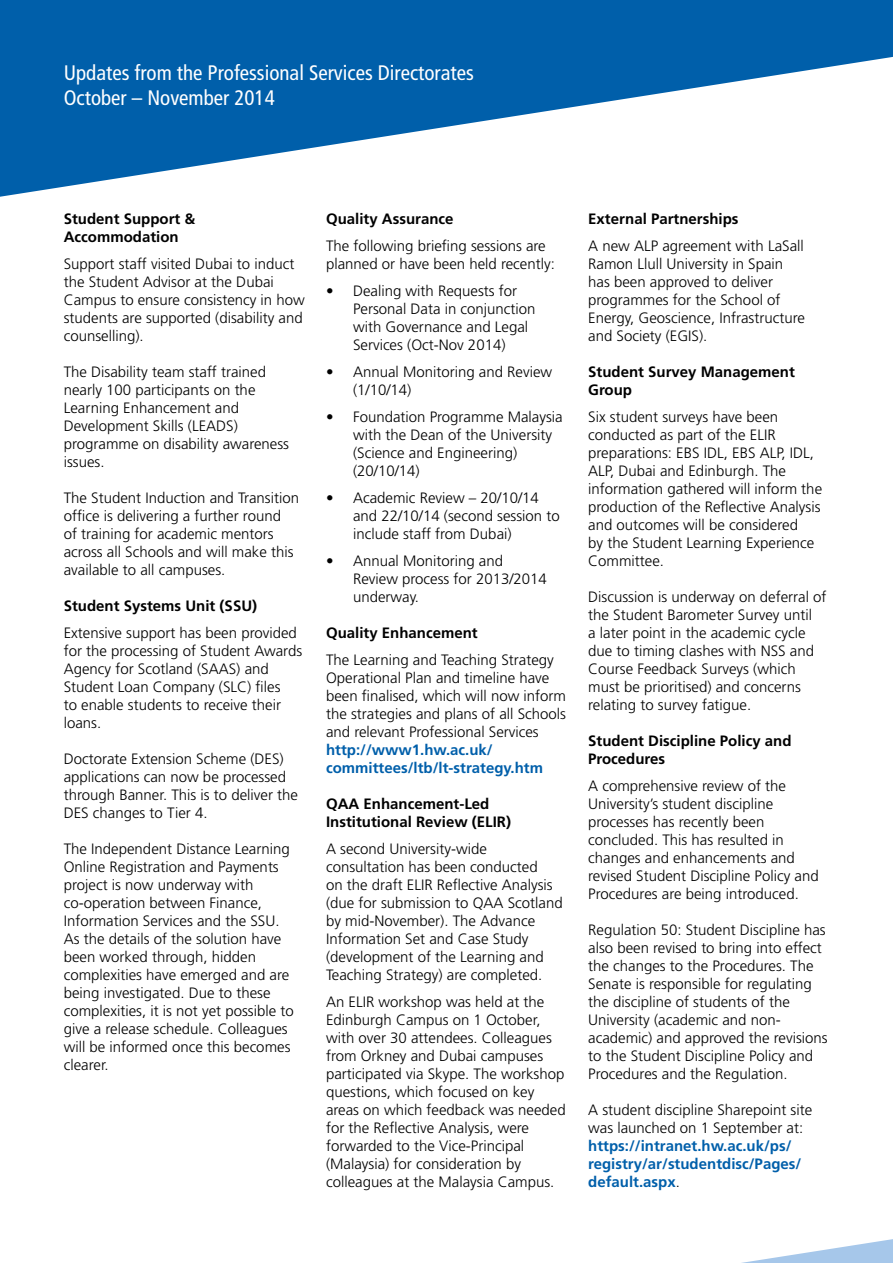
<style>
.page{position:relative;width:893px;height:1263px;background:#fff}
.page>*{position:absolute;margin:0;border:0;box-sizing:border-box;transform-origin:0 0}
.t1{font:condensed 21px/25.2px "Frutiger";color:#fff}
.t2{font:300 15px/18px "Frutiger";color:#000}
.t3{font:700 15px/18px "Frutiger";color:#000}
.t4{font:700 15px/18px "Frutiger";color:#005faa}
.s1{font-weight:300;color:#000}
</style>
<div class="page">
<svg style="left:0;top:0;width:893px;height:197px;fill:#005faa"></svg>
<svg style="left:741px;top:1239px;width:152px;height:24px"></svg>
<h1 class="t1" style="left:64px;top:60px;width:412px">Updates from the Professional Services Directorates<br>October – November 2014</h1>
<p class="t3" style="left:64px;top:210px;width:133px">Student Support &amp;<br>Accommodation</p>
<p class="t2" style="left:64px;top:255px;width:242px">Support staff visited Dubai to induct the Student Advisor at the Dubai<br>Campus to ensure consistency in how students are supported (disability and counselling).</p>
<p class="t2" style="left:64px;top:363px;width:227px">The Disability team staff trained nearly 100 participants on the<br>Learning Enhancement and<br>Development Skills (LEADS) programme on disability awareness issues.</p>
<p class="t2" style="left:64px;top:489px;width:237px">The Student Induction and Transition office is delivering a further round<br>of training for academic mentors across all Schools and will make this available to all campuses.</p>
<p class="t3" style="left:64px;top:597px;width:195px">Student Systems Unit (SSU)</p>
<p class="t2" style="left:64px;top:624px;width:240px">Extensive support has been provided for the processing of Student Awards<br>Agency for Scotland (SAAS) and<br>Student Loan Company (SLC) files<br>to enable students to receive their loans.</p>
<p class="t2" style="left:64px;top:750px;width:236px">Doctorate Extension Scheme (DES) applications can now be processed through Banner. This is to deliver the<br>DES changes to Tier 4.</p>
<p class="t2" style="left:64px;top:840px;width:232px">The Independent Distance Learning<br>Online Registration and Payments project is now underway with co-operation between Finance,<br>Information Services and the SSU.<br>As the details of the solution have been worked through, hidden complexities have emerged and are being investigated. Due to these complexities, it is not yet possible to give a release schedule. Colleagues will be informed once this becomes clearer.</p>
<p class="t3" style="left:326px;top:210px;width:129px">Quality Assurance</p>
<p class="t2" style="left:326px;top:237px;width:230px">The following briefing sessions are planned or have been held recently:</p>
<p class="t2" style="left:353px;top:282px;width:184px;text-indent:-27px">• Dealing with Requests for<br>Personal Data in conjunction with Governance and Legal<br>Services (Oct-Nov 2014)</p>
<p class="t2" style="left:353px;top:363px;width:201px;text-indent:-27px">• Annual Monitoring and Review (1/10/14)</p>
<p class="t2" style="left:353px;top:408px;width:211px;text-indent:-27px">• Foundation Programme Malaysia with the Dean of the University (Science and Engineering) (20/10/14)</p>
<p class="t2" style="left:353px;top:489px;width:208px;text-indent:-27px">• Academic Review – 20/10/14 and 22/10/14 (second session to include staff from Dubai)</p>
<p class="t2" style="left:353px;top:552px;width:195px;text-indent:-27px">• Annual Monitoring and<br>Review process for 2013/2014 underway.</p>
<p class="t3" style="left:326px;top:624px;width:153px">Quality Enhancement</p>
<p class="t2" style="left:326px;top:651px;width:242px">The Learning and Teaching Strategy Operational Plan and timeline have been finalised, which will now inform the strategies and plans of all Schools and relevant Professional Services</p>
<p class="t4" style="left:326px;top:741px;width:218px">http://www1.hw.ac.uk/ committees/ltb/lt-strategy.htm</p>
<p class="t3" style="left:326px;top:795px;width:187px">QAA Enhancement-Led<br>Institutional Review (ELIR)</p>
<p class="t2" style="left:326px;top:840px;width:238px">A second University-wide consultation has been conducted<br>on the draft ELIR Reflective Analysis (due for submission to QAA Scotland by mid-November). The Advance<br>Information Set and Case Study (development of the Learning and<br>Teaching Strategy) are completed.</p>
<p class="t2" style="left:326px;top:993px;width:241px">An ELIR workshop was held at the Edinburgh Campus on 1 October, with over 30 attendees. Colleagues from Orkney and Dubai campuses participated via Skype. The workshop questions, which focused on key areas on which feedback was needed for the Reflective Analysis, were forwarded to the Vice-Principal (Malaysia) for consideration by colleagues at the Malaysia Campus.</p>
<p class="t3" style="left:588px;top:210px;width:152px">External Partnerships</p>
<p class="t2" style="left:588px;top:237px;width:218px">A new ALP agreement with LaSall<br>Ramon Llull University in Spain has been approved to deliver programmes for the School of<br>Energy, Geoscience, Infrastructure and Society (EGIS).</p>
<p class="t3" style="left:588px;top:363px;width:208px">Student Survey Management<br>Group</p>
<p class="t2" style="left:588px;top:408px;width:235px">Six student surveys have been conducted as part of the ELIR preparations: EBS IDL, EBS ALP, IDL,<br>ALP, Dubai and Edinburgh. The information gathered will inform the production of the Reflective Analysis and outcomes will be considered<br>by the Student Learning Experience<br>Committee.</p>
<p class="t2" style="left:588px;top:588px;width:240px">Discussion is underway on deferral of the Student Barometer Survey until<br>a later point in the academic cycle due to timing clashes with NSS and Course Feedback Surveys (which must be prioritised) and concerns relating to survey fatigue.</p>
<p class="t3" style="left:588px;top:732px;width:205px">Student Discipline Policy and<br>Procedures</p>
<p class="t2" style="left:588px;top:777px;width:232px">A comprehensive review of the<br>University’s student discipline processes has recently been concluded. This has resulted in changes and enhancements and revised Student Discipline Policy and<br>Procedures are being introduced.</p>
<p class="t2" style="left:588px;top:921px;width:241px">Regulation 50: Student Discipline has also been revised to bring into effect the changes to the Procedures. The Senate is responsible for regulating the discipline of students of the University (academic and non&shy;academic) and approved the revisions to the Student Discipline Policy and Procedures and the Regulation.</p>
<p class="t2" style="left:588px;top:1101px;width:225px">A student discipline Sharepoint site was launched on 1 September at:</p>
<p class="t4" style="left:588px;top:1137px;width:215px">https://intranet.hw.ac.uk/ps/ registry/ar/studentdisc/Pages/ default.aspx<span class="s1">.</span></p>
</div>
